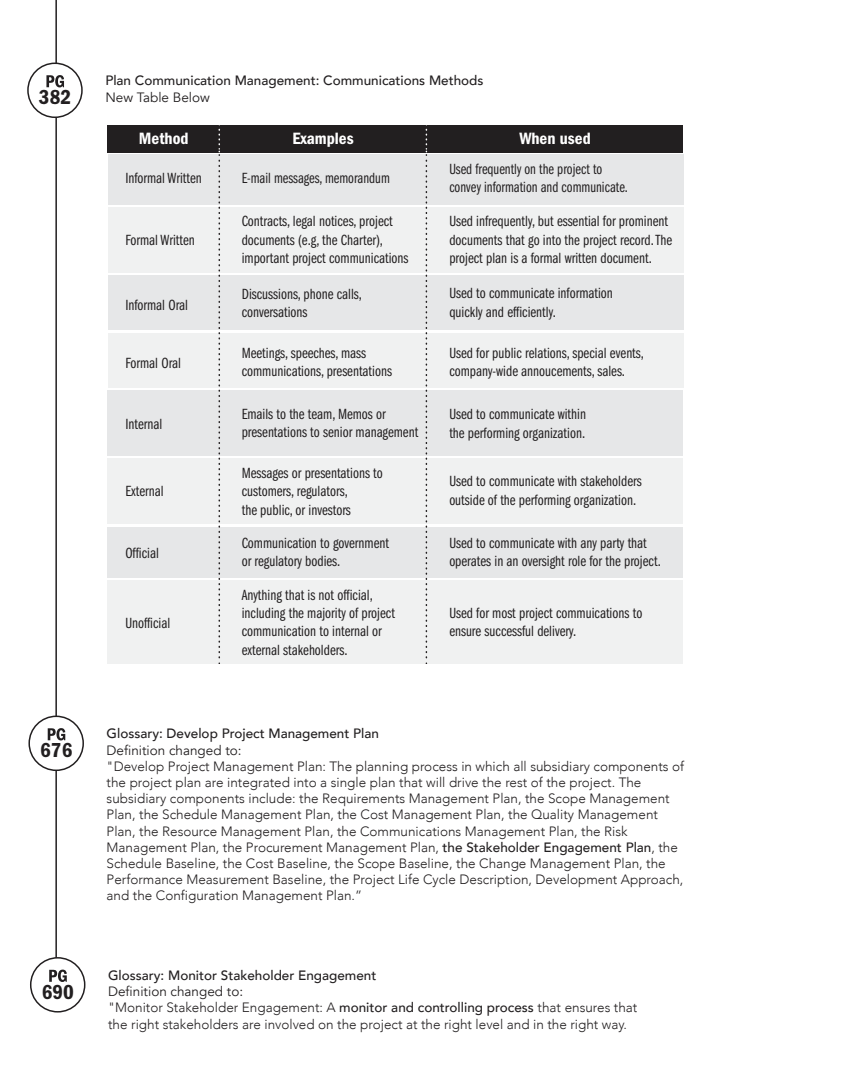
<style>
.page{position:relative;width:864px;height:1080px;background:#fff}
.page>*{position:absolute;margin:0;border:0;box-sizing:border-box;transform-origin:0 0}
.t1{font:600 condensed 21px "Franklin Gothic";color:#221f20}
.t2{font:600 condensed 16.95px "Franklin Gothic";color:#fff}
.t3{font:15.3px/18.3px "Franklin Gothic Book Cmpr";color:#221f20}
.t4{font:300 13.5px/16.2px "Avenir";color:#221f20}
.t5{font:500 13.5px "Avenir";color:#221f20}
.t6{font:13.5px "Avenir";color:#221f20}
.s1{font-weight:500}
.s2{font-weight:400}
</style>
<div class="page">
<hr style="left:55px;top:0;width:2px;height:970px;background:#221f20">
<div style="left:29px;top:716px;width:54px;height:54px;background:#fff;border-radius:50%"></div>
<div style="left:28px;top:716px;width:56px;height:55px;border:2px solid #221f20;border-radius:50%"></div>
<svg style="left:48px;top:728px;width:17px;height:12px"></svg>
<div style="left:31px;top:958px;width:54px;height:54px;background:#fff;border-radius:50%"></div>
<div style="left:30px;top:957px;width:55px;height:56px;border:2px solid #221f20;border-radius:50%"></div>
<svg style="left:49px;top:970px;width:18px;height:12px"></svg>
<div style="left:107px;top:390px;width:576px;height:66px;background:#e6e7e8"></div>
<div style="left:107px;top:459px;width:576px;height:65px;background:#f0f1f1"></div>
<div style="left:107px;top:527px;width:576px;height:50px;background:#e6e7e8"></div>
<div style="left:107px;top:580px;width:576px;height:84px;background:#f0f1f1"></div>
<div style="left:108px;top:125px;width:575px;height:28px;background:#221f20"></div>
<div style="left:108px;top:154px;width:575px;height:50px;background:#e6e7e8"></div>
<div style="left:108px;top:207px;width:575px;height:66px;background:#f0f1f1"></div>
<div style="left:108px;top:276px;width:575px;height:54px;background:#e6e7e8"></div>
<div style="left:108px;top:333px;width:575px;height:55px;background:#f0f1f1"></div>
<svg style="left:219px;top:125px;width:1px;height:539px"></svg>
<svg style="left:426px;top:125px;width:1px;height:539px"></svg>
<div style="left:28px;top:63px;width:54px;height:54px;background:#fff;border-radius:50%"></div>
<div style="left:27px;top:63px;width:56px;height:55px;border:2px solid #221f20;border-radius:50%"></div>
<svg style="left:46px;top:75px;width:18px;height:12px"></svg>
<p class="t5" style="left:105px;top:75px;width:380px">Plan Communication Management: Communications Methods</p>
<h1 class="t1" style="left:39px;top:90px;width:34px">382</h1>
<p class="t6" style="left:105px;top:91px;width:106px">New Table Below</p>
<p class="t2" style="left:139px;top:133px;width:51px">Method</p>
<p class="t2" style="left:292px;top:133px;width:63px">Examples</p>
<p class="t3" style="left:125px;top:170px;width:78px">Informal Written</p>
<p class="t3" style="left:242px;top:170px;width:150px">E-mail messages, memorandum</p>
<p class="t3" style="left:125px;top:233px;width:71px">Formal Written</p>
<p class="t3" style="left:242px;top:213px;width:168px">Contracts, legal notices, project documents (e.g, the Charter), important project communications</p>
<p class="t3" style="left:125px;top:297px;width:64px">Informal Oral</p>
<p class="t3" style="left:242px;top:286px;width:122px">Discussions, phone calls, conversations</p>
<p class="t3" style="left:125px;top:355px;width:57px">Formal Oral</p>
<p class="t3" style="left:242px;top:345px;width:152px">Meetings, speeches, mass communications, presentations</p>
<p class="t2" style="left:519px;top:133px;width:73px">When used</p>
<p class="t3" style="left:449px;top:161px;width:180px">Used frequently on the project to convey information and communicate.</p>
<p class="t3" style="left:449px;top:213px;width:224px">Used infrequently, but essential for prominent documents that go into the project record. The project plan is a formal written document.</p>
<p class="t3" style="left:449px;top:285px;width:165px">Used to communicate information quickly and efficiently.</p>
<p class="t3" style="left:449px;top:345px;width:196px">Used for public relations, special events, company-wide annoucements, sales.</p>
<p class="t3" style="left:125px;top:416px;width:38px">Internal</p>
<p class="t3" style="left:242px;top:406px;width:178px">Emails to the team, Memos or presentations to senior management</p>
<p class="t3" style="left:449px;top:406px;width:138px">Used to communicate within the performing organization.</p>
<p class="t3" style="left:125px;top:483px;width:40px">External</p>
<p class="t3" style="left:242px;top:465px;width:143px">Messages or presentations to customers, regulators,<br>the public, or investors</p>
<p class="t3" style="left:449px;top:473px;width:194px">Used to communicate with stakeholders outside of the performing organization.</p>
<p class="t3" style="left:125px;top:545px;width:35px">Official</p>
<p class="t3" style="left:242px;top:535px;width:149px">Communication to government or regulatory bodies.</p>
<p class="t3" style="left:449px;top:535px;width:213px">Used to communicate with any party that operates in an oversight role for the project.</p>
<h1 class="t1" style="left:40px;top:743px;width:34px">676</h1>
<h1 class="t1" style="left:42px;top:985px;width:34px">690</h1>
<p class="t3" style="left:125px;top:615px;width:47px">Unofficial</p>
<p class="t3" style="left:242px;top:587px;width:155px">Anything that is not official, including the majority of project communication to internal or external stakeholders.</p>
<p class="t3" style="left:449px;top:605px;width:194px">Used for most project commuications to ensure successful delivery.</p>
<p class="t5" style="left:107px;top:728px;width:274px">Glossary: Develop Project Management Plan</p>
<p class="t6" style="left:107px;top:744px;width:136px">Definition changed to:</p>
<p class="t4" style="left:107px;top:759px;width:579px">"Develop Project Management Plan: The planning process in which all subsidiary components of the project plan are integrated into a single plan that will drive the rest of the project. The subsidiary components include: the Requirements Management Plan, the Scope Management Plan, the Schedule Management Plan, the Cost Management Plan, the Quality Management Plan, the Resource Management Plan, the Communications Management Plan, the Risk Management Plan, the Procurement Management Plan, <span class="s1">the Stakeholder Engagement Plan</span>, the Schedule Baseline, the Cost Baseline, the Scope Baseline, the Change Management Plan, the Performance Measurement Baseline, the Project Life Cycle Description, Development Approach, and the Configuration Management Plan.”</p>
<p class="t5" style="left:108px;top:969px;width:270px">Glossary: Monitor Stakeholder Engagement</p>
<p class="t4" style="left:108px;top:984px;width:531px"><span class="s2">Definition changed to:<br></span>"Monitor Stakeholder Engagement: A <span class="s1">monitor and controlling process</span> that ensures that the right stakeholders are involved on the project at the right level and in the right way.</p>
</div>
